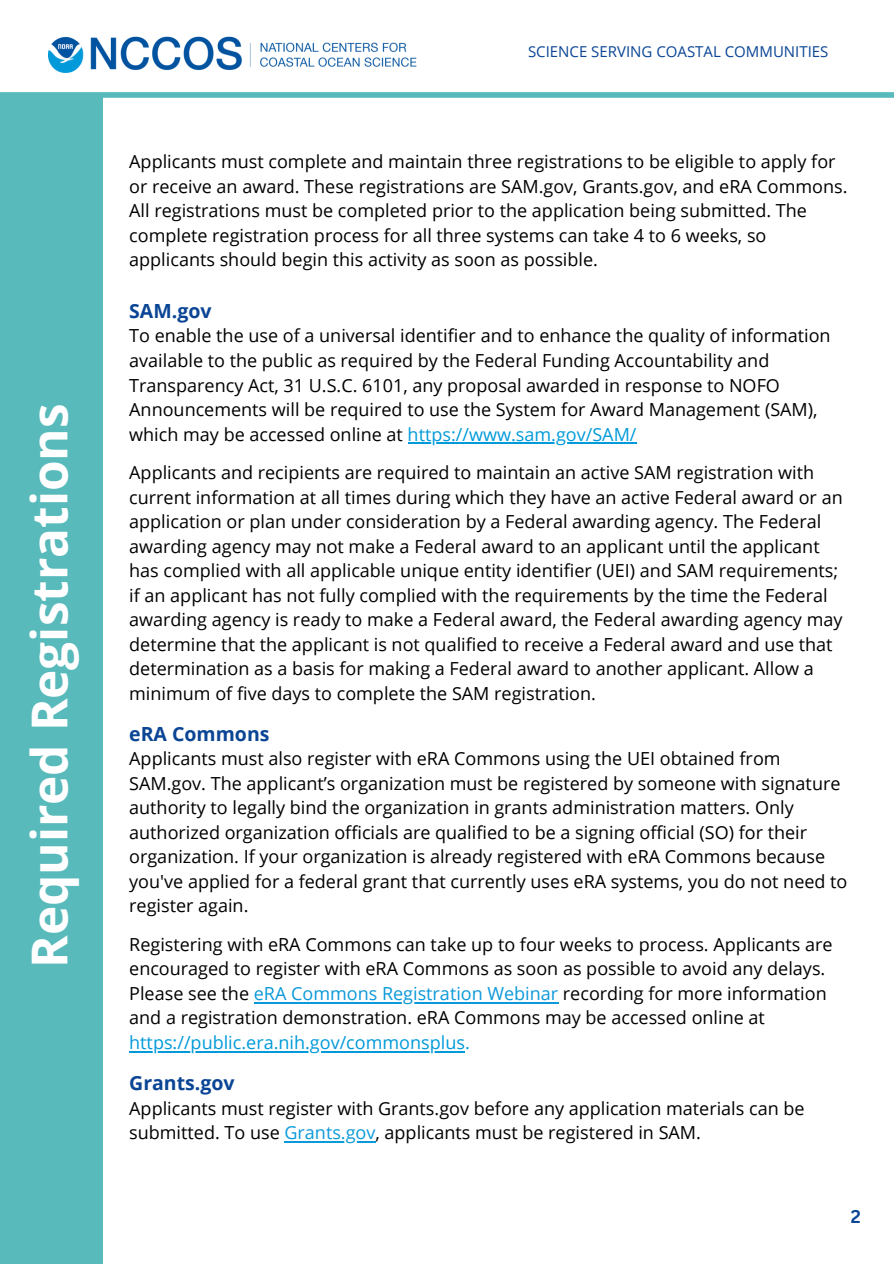
<style>
.page{position:relative;width:894px;height:1264px;background:#fff}
.page>*{position:absolute;margin:0;border:0;box-sizing:border-box;transform-origin:0 0}
.t1{font:700 49.5px "Open Sans";color:#fff}
.t2{font:700 19.5px "Open Sans";color:#0a4595}
.t3{font:18px/24.5px "Open Sans";color:#000}
.t4{font:18px "Open Sans";color:#009ada}
.t5{font:700 18px "Canva Sans";color:#0a4595}
.t6{font:15px "Open Sans";color:#0a4595}
.s1{color:#009ada}
.s2{color:#0c99d9}
</style>
<div class="page">
<img style="left:49px;top:36px;width:367px;height:37px">
<div style="left:0;top:92px;width:893px;height:6px;background:#70c4c4"></div>
<hr style="left:407px;top:442px;width:229px;height:2px;background:#009ada">
<hr style="left:254px;top:1001px;width:304px;height:2px;background:#0c99d9">
<hr style="left:129px;top:1050px;width:336px;height:2px;background:#009ada">
<hr style="left:284px;top:1140px;width:91px;height:2px;background:#0c99d9">
<div style="left:0;top:95px;width:102px;height:1168px;background:#58babb"></div>
<img style="left:0;top:93px;width:893px;height:5px">
<p class="t1" style="left:15px;top:968px;width:566px;rotate:-90deg">Required Registrations</p>
<p class="t6" style="left:528px;top:41px;width:302px">SCIENCE SERVING COASTAL COMMUNITIES</p>
<p class="t3" style="left:129px;top:149px;width:719px">Applicants must complete and maintain three registrations to be eligible to apply for or receive an award. These registrations are SAM.gov, Grants.gov, and eRA Commons.<br>All registrations must be completed prior to the application being submitted. The complete registration process for all three systems can take 4 to 6 weeks, so applicants should begin this activity as soon as possible.</p>
<h1 class="t2" style="left:129px;top:297px;width:84px">SAM.gov</h1>
<h1 class="t3" style="left:129px;top:323px;width:702px">To enable the use of a universal identifier and to enhance the quality of information available to the public as required by the Federal Funding Accountability and Transparency Act, 31 U.S.C. 6101, any proposal awarded in response to NOFO Announcements will be required to use the System for Award Management (SAM), which may be accessed online at <span class="s1">https://www.sam.gov/SAM/</span></h1>
<h2 class="t3" style="left:129px;top:460px;width:714px">Applicants and recipients are required to maintain an active SAM registration with current information at all times during which they have an active Federal award or an application or plan under consideration by a Federal awarding agency. The Federal awarding agency may not make a Federal award to an applicant until the applicant has complied with all applicable unique entity identifier (UEI) and SAM requirements; if an applicant has not fully complied with the requirements by the time the Federal</h2>
<h2 class="t3" style="left:129px;top:607px;width:714px">awarding agency is ready to make a Federal award, the Federal awarding agency may determine that the applicant is not qualified to receive a Federal award and use that determination as a basis for making a Federal award to another applicant. Allow a minimum of five days to complete the SAM registration.</h2>
<h2 class="t2" style="left:129px;top:720px;width:142px">eRA Commons</h2>
<h2 class="t3" style="left:129px;top:746px;width:712px">Applicants must also register with eRA Commons using the UEI obtained from SAM.gov. The applicant’s organization must be registered by someone with signature authority to legally bind the organization in grants administration matters. Only authorized organization officials are qualified to be a signing official (SO) for their organization. If your organization is already registered with eRA Commons because</h2>
<h2 class="t3" style="left:129px;top:868px;width:719px">you've applied for a federal grant that currently uses eRA systems, you do not need to register again.</h2>
<h2 class="t3" style="left:129px;top:931px;width:704px">Registering with eRA Commons can take up to four weeks to process. Applicants are encouraged to register with eRA Commons as soon as possible to avoid any delays.<br>Please see the <span class="s2">eRA Commons Registration Webinar</span> recording for more information</h2>
<h2 class="t3" style="left:129px;top:1005px;width:637px">and a registration demonstration. eRA Commons may be accessed online at</h2>
<h2 class="t4" style="left:129px;top:1029px;width:342px">https://public.era.nih.gov/commonsplus.</h2>
<h2 class="t2" style="left:129px;top:1069px;width:107px">Grants.gov</h2>
<h2 class="t3" style="left:129px;top:1095px;width:676px">Applicants must register with Grants.gov before any application materials can be submitted. To use <span class="s2">Grants.gov</span>, applicants must be registered in SAM.</h2>
<p class="t5" style="left:850px;top:1203px;width:12px">2</p>
</div>
